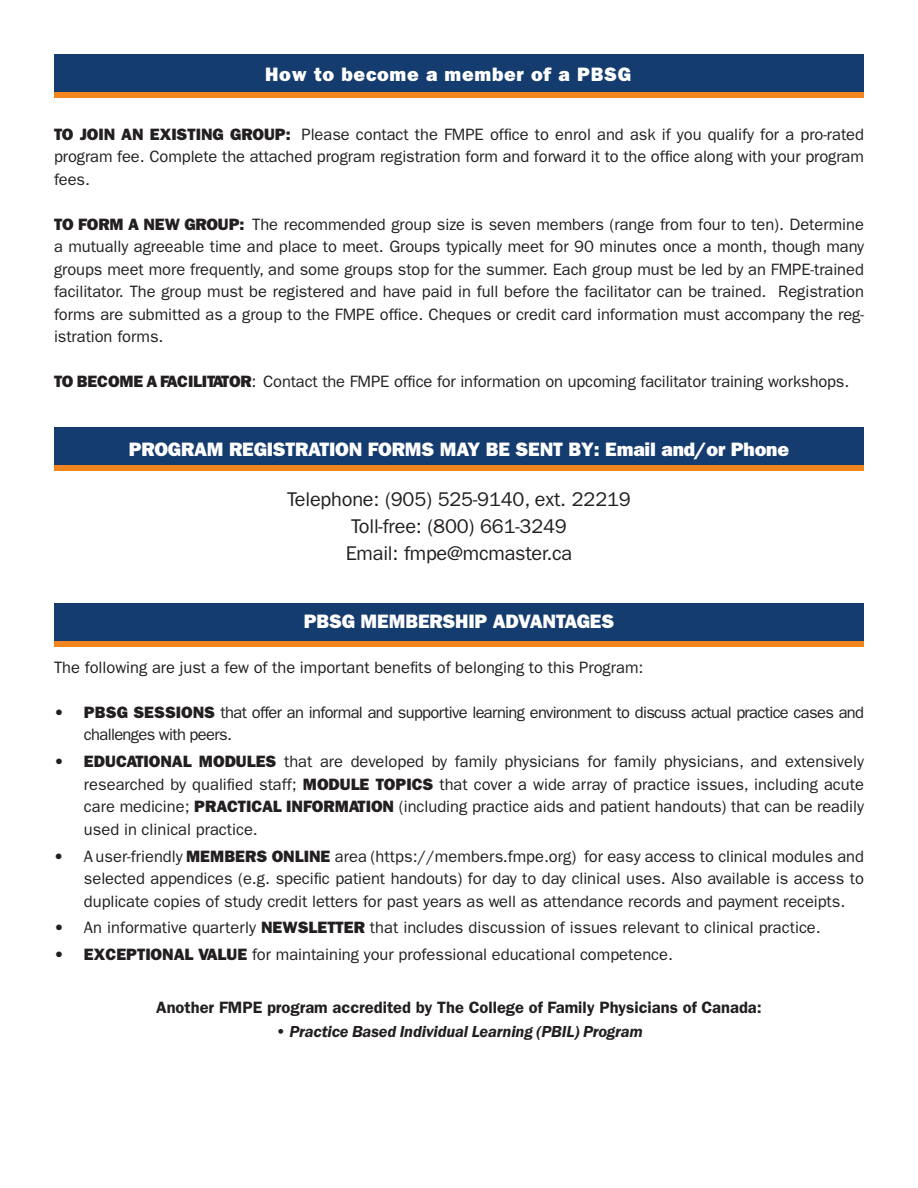
<style>
.page{position:relative;width:918px;height:1188px;background:#fff}
.page>*{position:absolute;margin:0;border:0;box-sizing:border-box;transform-origin:0 0}
.t1{font:19.95px/27.3px "Franklin Gothic";letter-spacing:-.01em;color:#231f20;text-align:center}
.t2{font:800 19.5px "Franklin Gothic";letter-spacing:-.01em;color:#fff}
.t3{font:800 19.5px "Franklin Gothic";letter-spacing:.035em;color:#fff}
.t4{font:16.5px/22.5px "Franklin Gothic";letter-spacing:-.005em;color:#231f20;text-align:justify}
.t5{font:16.5px/22.5px "Franklin Gothic";letter-spacing:-.04em;color:#231f20}
.t6{font:600 16.5px "Franklin Gothic";color:#231f20}
.t7{font:italic 600 16.5px "Franklin Gothic";letter-spacing:-.01em;color:#231f20}
.s1{font-weight:800}
</style>
<div class="page">
<div style="left:54px;top:609px;width:810px;height:38px;background:#f3851f"></div>
<div style="left:54px;top:433px;width:810px;height:38px;background:#f3851f"></div>
<div style="left:54px;top:60px;width:810px;height:38px;background:#f3851f"></div>
<div style="left:54px;top:603px;width:810px;height:38px;background:#153c6e"></div>
<div style="left:54px;top:427px;width:810px;height:38px;background:#153c6e"></div>
<div style="left:54px;top:54px;width:810px;height:38px;background:#153c6e"></div>
<p class="t3" style="left:265px;top:63px;width:367px">How to become a member of a PBSG</p>
<p class="t4" style="left:54px;top:123px;width:812px"><span class="s1">TO JOIN AN EXISTING GROUP:</span> Please contact the FMPE office to enrol and ask if you qualify for a pro-rated program fee. Complete the attached program registration form and forward it to the office along with your program fees.</p>
<p class="t4" style="left:54px;top:213px;width:812px"><span class="s1">TO FORM A NEW GROUP:</span> The recommended group size is seven members (range from four to ten). Determine a mutually agreeable time and place to meet. Groups typically meet for 90 minutes once a month, though many groups meet more frequently, and some groups stop for the summer. Each group must be led by an FMPE-trained facilitator. The group must be registered and have paid in full before the facilitator can be trained. Registration forms are submitted as a group to the FMPE office. Cheques or credit card information must accompany the reg&shy;istration forms.</p>
<p class="t4" style="left:54px;top:370px;width:797px"><span class="s1">TO BECOME A FACILITATOR</span>: Contact the FMPE office for information on upcoming facilitator training workshops.</p>
<p class="t2" style="left:129px;top:438px;width:662px">PROGRAM REGISTRATION FORMS MAY BE SENT BY: Email and/or Phone</p>
<p class="t1" style="left:287px;top:485px;width:345px">Telephone: (905) 525-9140, ext. 22219<br>Toll-free: (800) 661-3249<br>Email: fmpe@mcmaster.ca</p>
<p class="t2" style="left:304px;top:610px;width:312px">PBSG MEMBERSHIP ADVANTAGES</p>
<p class="t4" style="left:54px;top:656px;width:591px">The following are just a few of the important benefits of belonging to this Program:</p>
<p class="t5" style="left:84px;top:701px;width:782px;text-indent:-30px"><span class="s1">• PBSG SESSIONS</span> that offer an informal and supportive learning environment to discuss actual practice cases and challenges with peers.</p>
<p class="t4" style="left:84px;top:750px;width:782px;text-indent:-30px"><span class="s1">• EDUCATIONAL MODULES</span> that are developed by family physicians for family physicians, and extensively researched by qualified staff; <span class="s1">MODULE TOPICS</span> that cover a wide array of practice issues, including acute care medicine; <span class="s1">PRACTICAL INFORMATION</span> (including practice aids and patient handouts) that can be readily used in clinical practice.</p>
<p class="t4" style="left:84px;top:845px;width:782px;text-indent:-30px"><span class="s1">•</span> A user-friendly <span class="s1">MEMBERS ONLINE</span> area (https://members.fmpe.org) for easy access to clinical modules and selected appendices (e.g. specific patient handouts) for day to day clinical uses. Also available is access to duplicate copies of study credit letters for past years as well as attendance records and payment receipts.</p>
<p class="t4" style="left:54px;top:917px;width:768px"><span class="s1">•</span> An informative quarterly <span class="s1">NEWSLETTER</span> that includes discussion of issues relevant to clinical practice.</p>
<p class="t4" style="left:54px;top:943px;width:621px"><span class="s1">• EXCEPTIONAL VALUE</span> for maintaining your professional educational competence.</p>
<p class="t6" style="left:156px;top:998px;width:607px">Another FMPE program accredited by The College of Family Physicians of Canada:</p>
<p class="t7" style="left:275px;top:1022px;width:369px">• Practice Based Individual Learning (PBIL) Program</p>
</div>
